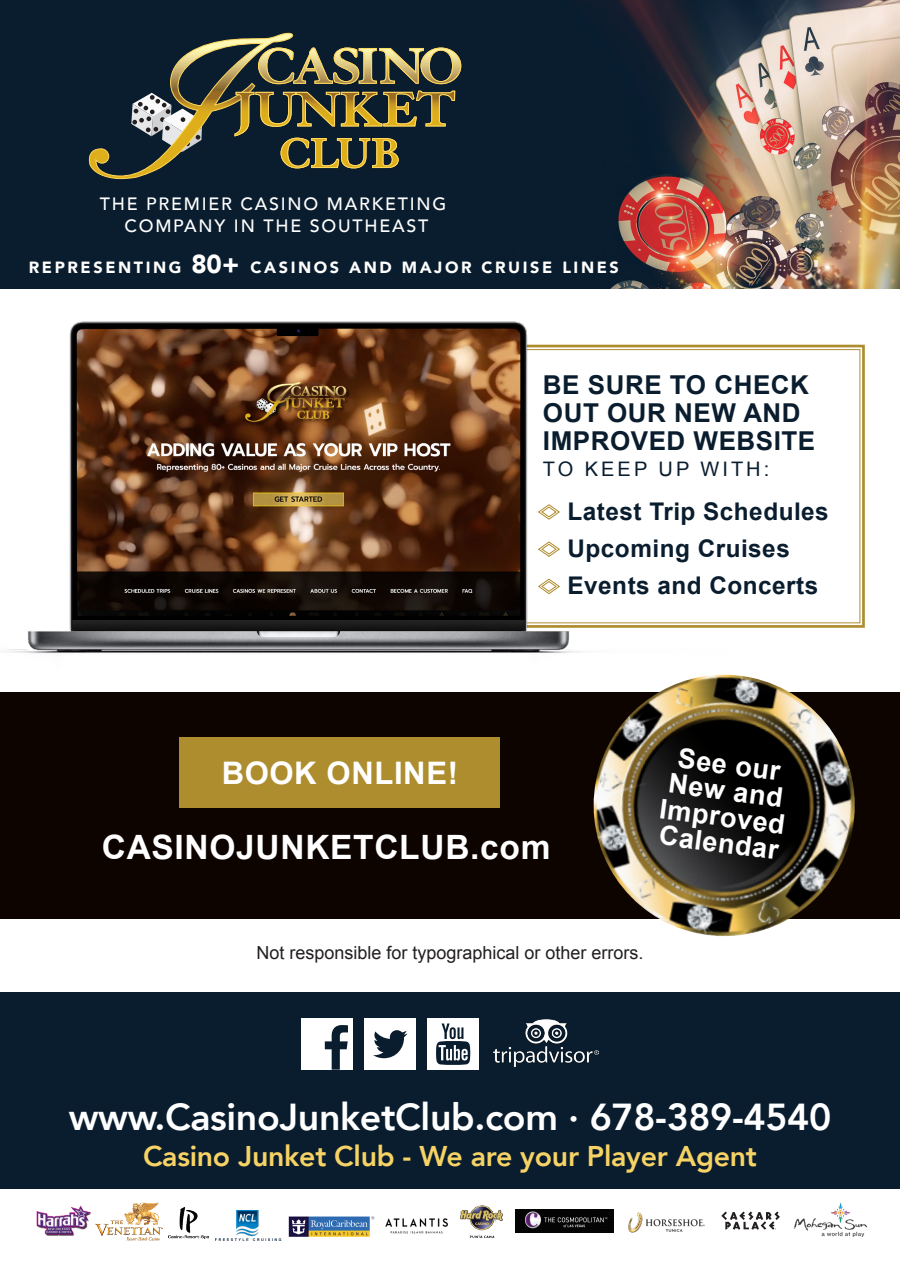
<style>
.page{position:relative;width:900px;height:1274px;background:#fff}
.page>*{position:absolute;margin:0;border:0;box-sizing:border-box;transform-origin:0 0}
.t1{font:800 37.5px "Avenir";letter-spacing:-.01em;color:#fff}
.t2{font:700 33.6px "Arial";letter-spacing:.02em;color:#fff}
.t3{font:700 31.05px "Arial";letter-spacing:.02em;color:#fff}
.t4{font:800 28.5px "Avenir";letter-spacing:-.01em;color:#f6d364}
.t5{font:700 27.15px/26.1px "Arial";color:#fff;text-align:center}
.t6{font:700 25.95px/28px "Arial";letter-spacing:.02em;color:#0a1d2e}
.t7{font:700 24.3px "Arial";letter-spacing:.02em;color:#0a1d2e}
.t8{font:19.95px "Arial";letter-spacing:.15em;color:#0a1d2e}
.t9{font:18px "Arial";color:#231f20}
.t10{font:500 17.85px "Avenir";letter-spacing:.1em;color:#fff}
.t11{font:900 16.2px "Avenir";letter-spacing:.16em;color:#fff}
.s1{font-size:25.95px}
</style>
<div class="page">
<div style="left:0;top:0;width:900px;height:288px;background:#0a1d2e"></div>
<img style="left:615px;top:0;width:285px;height:288px">
<svg style="left:131px;top:32px;width:330px;height:95px"></svg>
<svg style="left:767px;top:344px;width:98px;height:284px"></svg>
<img style="left:0;top:127px;width:767px;height:526px">
<div style="left:0;top:692px;width:900px;height:227px;background:#0d0400"></div>
<div style="left:180px;top:737px;width:320px;height:71px;background:#ae8d2f"></div>
<img style="left:593px;top:674px;width:262px;height:262px">
<div style="left:0;top:992px;width:900px;height:196px;background:#0a1d2e"></div>
<img style="left:494px;top:1019px;width:105px;height:48px">
<div style="left:302px;top:1018px;width:51px;height:52px;background:#fff"></div>
<svg style="left:325px;top:1025px;width:23px;height:44px"></svg>
<div style="left:364px;top:1018px;width:52px;height:52px;background:#fff"></div>
<svg style="left:373px;top:1030px;width:35px;height:28px"></svg>
<div style="left:427px;top:1018px;width:52px;height:51px;background:#fff"></div>
<svg style="left:436px;top:1023px;width:34px;height:41px"></svg>
<img style="left:36px;top:1205px;width:55px;height:31px">
<img style="left:168px;top:1207px;width:41px;height:31px">
<img style="left:385px;top:1218px;width:63px;height:16px">
<img style="left:216px;top:1210px;width:66px;height:30px">
<img style="left:288px;top:1216px;width:86px;height:21px">
<img style="left:460px;top:1205px;width:43px;height:33px">
<img style="left:628px;top:1212px;width:77px;height:21px">
<img style="left:516px;top:1209px;width:98px;height:23px">
<img style="left:794px;top:1202px;width:73px;height:35px">
<img style="left:95px;top:1202px;width:68px;height:39px">
<svg style="left:721px;top:1211px;width:59px;height:18px"></svg>
<p class="t10" style="left:100px;top:189px;width:348px">THE PREMIER CASINO MARKETING</p>
<p class="t10" style="left:124px;top:211px;width:305px">COMPANY IN THE SOUTHEAST</p>
<p class="t11" style="left:29px;top:254px;width:592px">REPRESENTING <span class="s1">80+</span> CASINOS AND MAJOR CRUISE LINES</p>
<p class="t6" style="left:543px;top:372px;width:274px">BE SURE TO CHECK<br>OUT OUR NEW AND<br>IMPROVED WEBSITE</p>
<p class="t8" style="left:543px;top:456px;width:228px">TO KEEP UP WITH:</p>
<p class="t7" style="left:568px;top:495px;width:263px">Latest Trip Schedules</p>
<p class="t7" style="left:568px;top:532px;width:224px">Upcoming Cruises</p>
<p class="t7" style="left:568px;top:569px;width:252px">Events and Concerts</p>
<p class="t3" style="left:222px;top:752px;width:238px">BOOK ONLINE!</p>
<p class="t2" style="left:102px;top:825px;width:450px">CASINOJUNKETCLUB.com</p>
<p class="t5" style="left:667px;top:744px;width:128px;rotate:7deg">See our<br>New and<br>Improved<br>Calendar</p>
<p class="t9" style="left:256px;top:941px;width:389px">Not responsible for typographical or other errors.</p>
<p class="t1" style="left:69px;top:1087px;width:764px">www.CasinoJunketClub.com · 678-389-4540</p>
<p class="t4" style="left:143px;top:1134px;width:615px">Casino Junket Club - We are your Player Agent</p>
</div>
